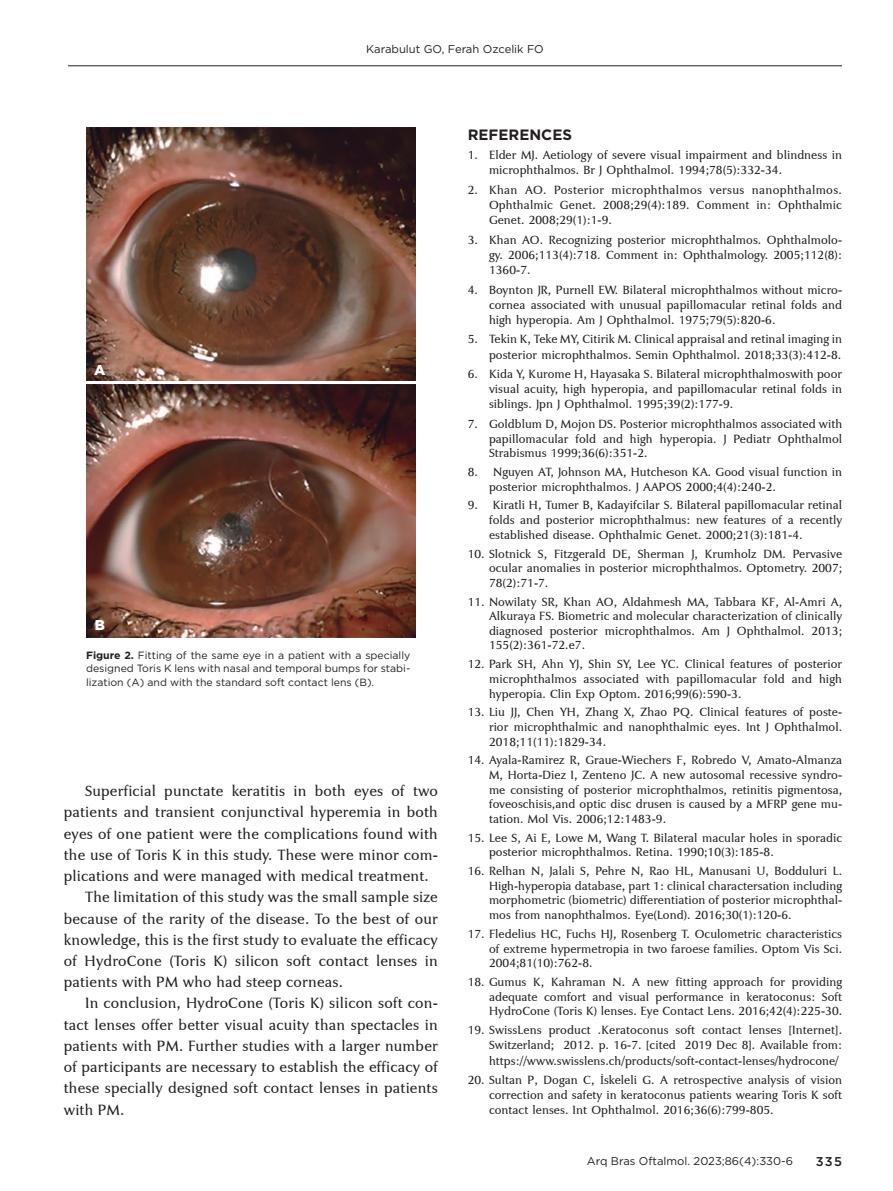
<style>
.page{position:relative;width:893px;height:1191px;background:#fff}
.page>*{position:absolute;margin:0;border:0;box-sizing:border-box;transform-origin:0 0}
.t1{font:15px "Jaguar JC Book";letter-spacing:.015em;color:#231f20}
.t2{font:700 15px "Gotham";color:#231f20}
.t3{font:900 14.1px "Gotham";color:#fff}
.t4{font:500 12.75px "Gotham";color:#231f20}
.t5{font:12px/14.5px "Jaguar JC Book";letter-spacing:.005em;color:#231f20;text-align:justify}
.t6{font:11.25px "Gotham";color:#231f20}
.t7{font:10.5px/13.5px "Gotham";color:#231f20;text-align:justify}
.s1{font-weight:700}
.s2{font-family:"Times New Roman"}
</style>
<div class="page">
<hr style="left:68px;top:65px;width:774px;height:1px;background:#231f20">
<img style="left:86px;top:128px;width:330px;height:252px">
<img style="left:86px;top:384px;width:330px;height:253px">
<p class="t6" style="left:366px;top:41px;width:179px">Karabulut GO, Ferah Ozcelik FO</p>
<p class="t3" style="left:94px;top:360px;width:13px">A</p>
<p class="t3" style="left:95px;top:615px;width:12px">B</p>
<p class="t7" style="left:86px;top:648px;width:326px"><span class="s1">Figure 2.</span> Fitting of the same eye in a patient with a specially designed Toris K lens with nasal and temporal bumps for stabi&shy;lization (A) and with the standard soft contact lens (B).</p>
<p class="t1" style="left:85px;top:782px;width:354px">Superficial punctate keratitis in both eyes of two</p>
<p class="t1" style="left:64px;top:803px;width:376px">patients and transient conjunctival hyperemia in both</p>
<p class="t1" style="left:64px;top:825px;width:375px">eyes of one patient were the complications found with</p>
<p class="t1" style="left:64px;top:846px;width:376px">the use of Toris K in this study. These were minor com-</p>
<p class="t1" style="left:64px;top:867px;width:366px">plications and were managed with medical treatment.</p>
<p class="t1" style="left:85px;top:888px;width:354px">The limitation of this study was the small sample size</p>
<p class="t1" style="left:64px;top:909px;width:376px">because of the rarity of the disease. To the best of our</p>
<p class="t1" style="left:64px;top:931px;width:376px">knowledge, this is the first study to evaluate the efficacy</p>
<p class="t1" style="left:64px;top:952px;width:376px">of HydroCone (Toris K) silicon soft contact lenses in</p>
<p class="t1" style="left:64px;top:973px;width:281px">patients with PM who had steep corneas.</p>
<p class="t1" style="left:85px;top:994px;width:354px">In conclusion, HydroCone (Toris K) silicon soft con-</p>
<p class="t1" style="left:64px;top:1015px;width:376px">tact lenses offer better visual acuity than spectacles in</p>
<p class="t1" style="left:64px;top:1037px;width:376px">patients with PM. Further studies with a larger number</p>
<p class="t1" style="left:64px;top:1058px;width:376px">of participants are necessary to establish the efficacy of</p>
<p class="t1" style="left:64px;top:1079px;width:376px">these specially designed soft contact lenses in patients</p>
<p class="t1" style="left:64px;top:1100px;width:62px">with PM.</p>
<p class="t2" style="left:468px;top:124px;width:106px">REFERENCES</p>
<p class="t5" style="left:489px;top:148px;width:355px;line-height:15.1px;text-indent:-21px">1. Elder MJ. Aetiology of severe visual impairment and blindness in microphthalmos. Br J Ophthalmol. 1994;78(5):332-34.</p>
<p class="t5" style="left:489px;top:182px;width:354px;line-height:15.1px;text-indent:-21px">2. Khan AO. Posterior microphthalmos versus nanophthalmos.<br>Ophthalmic Genet. 2008;29(4):189. Comment in: Ophthalmic Genet. 2008;29(1):1-9.</p>
<p class="t5" style="left:489px;top:232px;width:355px;line-height:15.1px;text-indent:-21px">3. Khan AO. Recognizing posterior microphthalmos. Ophthalmolo&shy;gy. 2006;113(4):718. Comment in: Ophthalmology. 2005;112(8):<br>1360-7.</p>
<p class="t5" style="left:489px;top:282px;width:355px;line-height:15.1px;text-indent:-21px">4. Boynton JR, Purnell EW. Bilateral microphthalmos without micro&shy;cornea associated with unusual papillomacular retinal folds and high hyperopia. Am J Ophthalmol. 1975;79(5):820-6.</p>
<p class="t5" style="left:468px;top:332px;width:376px;line-height:15.1px;text-align:right">5. Tekin K, Teke MY, Citirik M. Clinical appraisal and retinal imaging in posterior microphthalmos. Semin Ophthalmol. 2018;33(3):412-8.</p>
<p class="t5" style="left:489px;top:366px;width:355px;line-height:15.1px;text-indent:-21px">6. Kida Y, Kurome H, Hayasaka S. Bilateral microphthalmoswith poor visual acuity, high hyperopia, and papillomacular retinal folds in siblings. Jpn J Ophthalmol. 1995;39(2):177-9.</p>
<p class="t5" style="left:489px;top:417px;width:355px;text-indent:-21px">7. Goldblum D, Mojon DS. Posterior microphthalmos associated with papillomacular fold and high hyperopia. J Pediatr Ophthalmol Strabismus 1999;36(6):351-2.</p>
<p class="t5" style="left:489px;top:465px;width:355px;text-indent:-21px">8. Nguyen AT, Johnson MA, Hutcheson KA. Good visual function in posterior microphthalmos. J AAPOS 2000;4(4):240-2.</p>
<p class="t5" style="left:489px;top:498px;width:355px;text-indent:-21px">9. Kiratli H, Tumer B, Kadayifcilar S. Bilateral papillomacular retinal folds and posterior microphthalmus: new features of a recently established disease. Ophthalmic Genet. 2000;21(3):181-4.</p>
<p class="t5" style="left:489px;top:546px;width:355px;text-indent:-21px">10. Slotnick S, Fitzgerald DE, Sherman J, Krumholz DM. Pervasive ocular anomalies in posterior microphthalmos. Optometry. 2007; 78(2):71-7.</p>
<p class="t5" style="left:489px;top:594px;width:355px;text-indent:-21px">11. Nowilaty SR, Khan AO, Aldahmesh MA, Tabbara KF, Al-Amri A, Alkuraya FS. Biometric and molecular characterization of clinically diagnosed posterior microphthalmos. Am J Ophthalmol. 2013; 155(2):361-72.e7.</p>
<p class="t5" style="left:489px;top:657px;width:355px;text-indent:-21px">12. Park SH, Ahn YJ, Shin SY, Lee YC. Clinical features of posterior microphthalmos associated with papillomacular fold and high hyperopia. Clin Exp Optom. 2016;99(6):590-3.</p>
<p class="t5" style="left:489px;top:705px;width:355px;text-indent:-21px">13. Liu JJ, Chen YH, Zhang X, Zhao PQ. Clinical features of poste&shy;rior microphthalmic and nanophthalmic eyes. Int J Ophthalmol.<br>2018;11(11):1829-34.</p>
<p class="t5" style="left:489px;top:753px;width:355px;text-indent:-21px">14. Ayala-Ramirez R, Graue-Wiechers F, Robredo V, Amato-Almanza M, Horta-Diez I, Zenteno JC. A new autosomal recessive syndro&shy;me consisting of posterior microphthalmos, retinitis pigmentosa, foveoschisis,and optic disc drusen is caused by a MFRP gene mu&shy;tation. Mol Vis. 2006;12:1483-9.</p>
<p class="t5" style="left:489px;top:830px;width:355px;text-indent:-21px">15. Lee S, Ai E, Lowe M, Wang T. Bilateral macular holes in sporadic posterior microphthalmos. Retina. 1990;10(3):185-8.</p>
<p class="t5" style="left:489px;top:864px;width:355px;text-indent:-21px">16. Relhan N, Jalali S, Pehre N, Rao HL, Manusani U, Bodduluri L.<br>High-hyperopia database, part 1: clinical charactersation including morphometric (biometric) differentiation of posterior microphthal&shy;mos from nanophthalmos. Eye(Lond). 2016;30(1):120-6.</p>
<p class="t5" style="left:489px;top:926px;width:355px;text-indent:-21px">17. Fledelius HC, Fuchs HJ, Rosenberg T. Oculometric characteristics of extreme hypermetropia in two faroese families. Optom Vis Sci.<br>2004;81(10):762-8.</p>
<p class="t5" style="left:489px;top:974px;width:355px;text-indent:-21px">18. Gumus K, Kahraman N. A new fitting approach for providing adequate comfort and visual performance in keratoconus: Soft HydroCone (Toris K) lenses. Eye Contact Lens. 2016;42(4):225-30.</p>
<p class="t5" style="left:489px;top:1022px;width:355px;line-height:15.1px;text-indent:-21px">19. SwissLens product .Keratoconus soft contact lenses [Internet].<br>Switzerland; 2012. p. 16-7. [cited 2019 Dec 8]. Available from: https://www.swisslens.ch/products/soft-contact-lenses/hydrocone/</p>
<p class="t5" style="left:489px;top:1072px;width:355px;line-height:15.1px;text-indent:-21px">20. Sultan P, Dogan C, <span class="s2">İ</span>skeleli G. A retrospective analysis of vision correction and safety in keratoconus patients wearing Toris K soft contact lenses. Int Ophthalmol. 2016;36(6):799-805.</p>
<p class="t6" style="left:587px;top:1153px;width:208px">Arq Bras Oftalmol. 2023;86(4):330-6</p>
<p class="t4" style="left:816px;top:1153px;width:28px">335</p>
</div>
